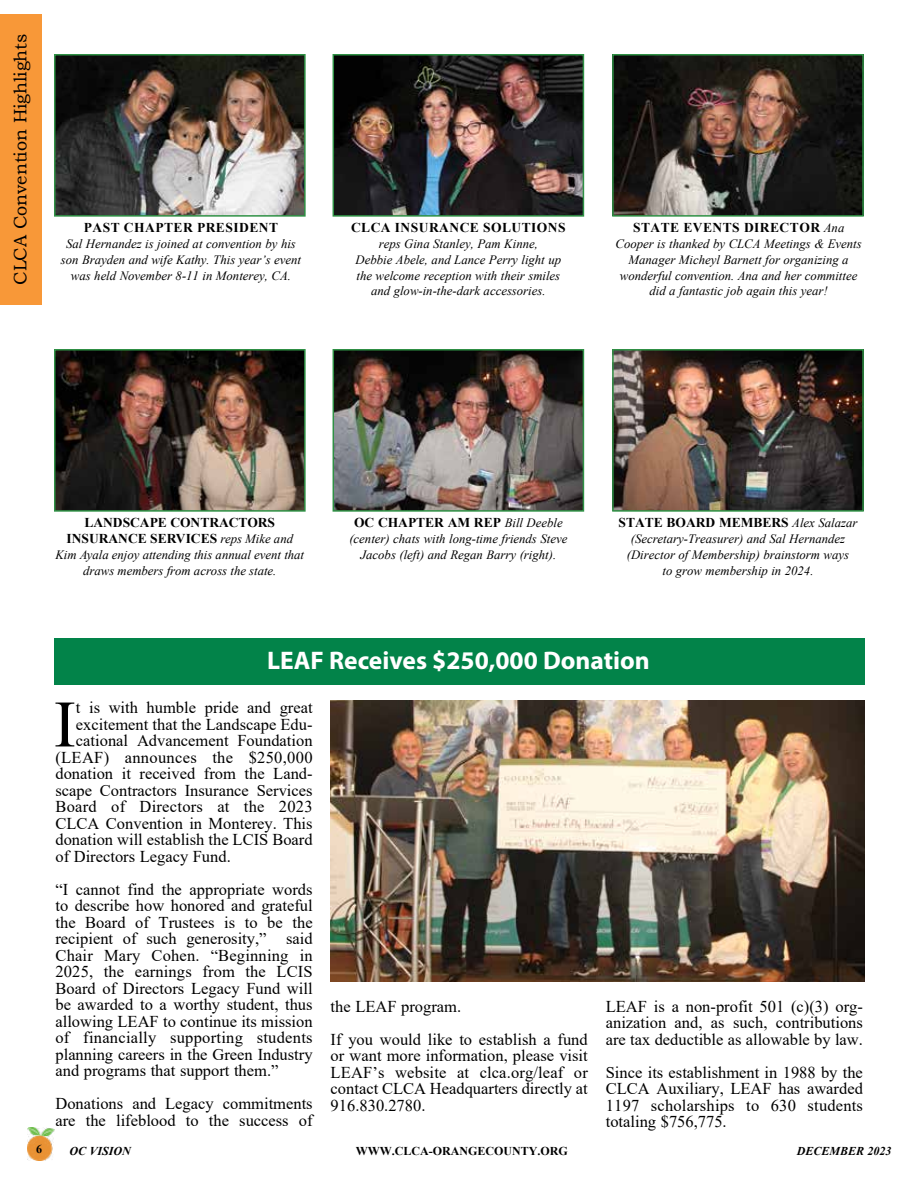
<style>
.page{position:relative;width:918px;height:1188px;background:#fff}
.page>*{position:absolute;margin:0;border:0;box-sizing:border-box;transform-origin:0 0}
.t1{font:66.3px "Times New Roman";color:#000}
.t2{font:700 25.5px "Myriad Pro";color:#fff}
.t3{font:18px "Bookman Old Style";color:#000}
.t4{font:16.5px/16.5px "Times New Roman";color:#000;text-align:justify}
.t5{font:16.5px "Times New Roman";letter-spacing:.02em;color:#000}
.t6{font:700 13.5px/15.8px "Times New Roman";color:#000;text-align:center}
.t7{font:700 13.5px "Times New Roman";letter-spacing:.035em;color:#000}
.t8{font:italic 12.75px/15.8px "Times New Roman";color:#000;text-align:center}
.t9{font:700 12px "Times New Roman";color:#000}
.t10{font:italic 700 12px "Times New Roman";color:#000}
.s1{font-weight:400;font-style:italic;font-size:12.75px}
</style>
<div class="page">
<img style="left:336px;top:352px;width:245px;height:157px">
<div style="left:333px;top:349px;width:251px;height:163px;border:2px solid #2f9145"></div>
<img style="left:27px;top:1128px;width:27px;height:32px">
<div style="left:0;top:14px;width:42px;height:290px;background:#f89838"></div>
<img style="left:615px;top:352px;width:246px;height:157px">
<div style="left:612px;top:349px;width:252px;height:163px;border:2px solid #2f9145"></div>
<img style="left:57px;top:352px;width:246px;height:157px">
<div style="left:54px;top:349px;width:252px;height:163px;border:2px solid #2f9145"></div>
<img style="left:615px;top:57px;width:246px;height:157px">
<div style="left:612px;top:54px;width:252px;height:163px;border:2px solid #2f9145"></div>
<img style="left:57px;top:57px;width:246px;height:157px">
<div style="left:54px;top:54px;width:252px;height:163px;border:2px solid #2f9145"></div>
<img style="left:336px;top:57px;width:245px;height:157px">
<div style="left:333px;top:54px;width:251px;height:163px;border:2px solid #2f9145"></div>
<div style="left:54px;top:638px;width:810px;height:47px;background:#028349"></div>
<img style="left:331px;top:701px;width:533px;height:281px">
<p class="t3" style="left:9px;top:285px;width:253px;rotate:-90deg">CLCA Convention Highlights</p>
<p class="t7" style="left:84px;top:218px;width:196px">PAST CHAPTER PRESIDENT</p>
<p class="t8" style="left:61px;top:236px;width:242px">Sal Hernandez is joined at convention by his son Brayden and wife Kathy. This year’s event was held November 8-11 in Monterey, CA.</p>
<p class="t7" style="left:351px;top:218px;width:216px">CLCA INSURANCE SOLUTIONS</p>
<p class="t8" style="left:356px;top:236px;width:207px">reps Gina Stanley, Pam Kinne,<br>Debbie Abele, and Lance Perry light up the welcome reception with their smiles and glow-in-the-dark accessories.</p>
<p class="t7" style="left:633px;top:218px;width:213px">STATE EVENTS DIRECTOR <span class="s1">Ana</span></p>
<p class="t8" style="left:616px;top:236px;width:248px">Cooper is thanked by CLCA Meetings &amp; Events Manager Micheyl Barnett for organizing a wonderful convention. Ana and her committee did a fantastic job again this year!</p>
<p class="t6" style="left:67px;top:515px;width:228px">LANDSCAPE CONTRACTORS<br>INSURANCE SERVICES <span class="s1">reps Mike and</span></p>
<p class="t8" style="left:55px;top:546px;width:250px">Kim Ayala enjoy attending this annual event that draws members from across the state.</p>
<p class="t6" style="left:354px;top:515px;width:210px">OC CHAPTER AM REP <span class="s1">Bill Deeble</span></p>
<p class="t8" style="left:349px;top:531px;width:219px">(center) chats with long-time friends Steve<br>Jacobs (left) and Regan Barry (right).</p>
<p class="t6" style="left:619px;top:515px;width:240px">STATE BOARD MEMBERS <span class="s1">Alex Salazar</span></p>
<p class="t8" style="left:627px;top:531px;width:224px">(Secretary-Treasurer) and Sal Hernandez (Director of Membership) brainstorm ways to grow membership in 2024.</p>
<h2 class="t2" style="left:267px;top:644px;width:384px">LEAF Receives $250,000 Donation</h2>
<h1 class="t1" style="left:54px;top:678px;width:24px">I</h1>
<p class="t4" style="left:76px;top:699px;width:238px">t is with humble pride and great</p>
<p class="t4" style="left:76px;top:716px;width:238px">excitement that the Landscape Edu-</p>
<p class="t4" style="left:76px;top:732px;width:238px">cational Advancement Foundation</p>
<p class="t5" style="left:55px;top:746px;width:259px">(LEAF) announces the $250,000</p>
<p class="t4" style="left:55px;top:765px;width:259px">donation it received from the Land-</p>
<p class="t4" style="left:55px;top:782px;width:259px">scape Contractors Insurance Services</p>
<p class="t4" style="left:55px;top:798px;width:259px">Board of Directors at the 2023</p>
<p class="t4" style="left:55px;top:815px;width:259px">CLCA Convention in Monterey. This</p>
<p class="t4" style="left:55px;top:831px;width:259px">donation will establish the LCIS Board</p>
<p class="t4" style="left:55px;top:848px;width:177px">of Directors Legacy Fund.</p>
<p class="t4" style="left:55px;top:881px;width:259px">“I cannot find the appropriate words to describe how honored and grateful the Board of Trustees is to be the recipient of such generosity,” said Chair Mary Cohen. “Beginning in 2025, the earnings from the LCIS Board of Directors Legacy Fund will be awarded to a worthy student, thus allowing LEAF to continue its mission of financially supporting students planning careers in the Green Industry and programs that support them.”</p>
<p class="t4" style="left:55px;top:1095px;width:259px">Donations and Legacy commitments are the lifeblood to the success of</p>
<p class="t4" style="left:331px;top:989px;width:259px;line-height:33px">the LEAF program.<br>If you would like to establish a fund</p>
<p class="t4" style="left:331px;top:1047px;width:259px">or want more information, please visit LEAF’s website at clca.org/leaf or contact CLCA Headquarters directly at 916.830.2780.</p>
<p class="t4" style="left:606px;top:997px;width:259px">LEAF is a non-profit 501 (c)(3) org&shy;anization and, as such, contributions are tax deductible as allowable by law.</p>
<p class="t4" style="left:606px;top:1063px;width:259px">Since its establishment in 1988 by the CLCA Auxiliary, LEAF has awarded 1197 scholarships to 630 students totaling $756,775.</p>
<p class="t9" style="left:36px;top:1140px;width:7px">6</p>
<p class="t10" style="left:69px;top:1143px;width:63px">OC VISION</p>
<p class="t9" style="left:356px;top:1143px;width:214px">WWW.CLCA-ORANGECOUNTY.ORG</p>
<p class="t10" style="left:797px;top:1143px;width:96px">DECEMBER 2023</p>
</div>
